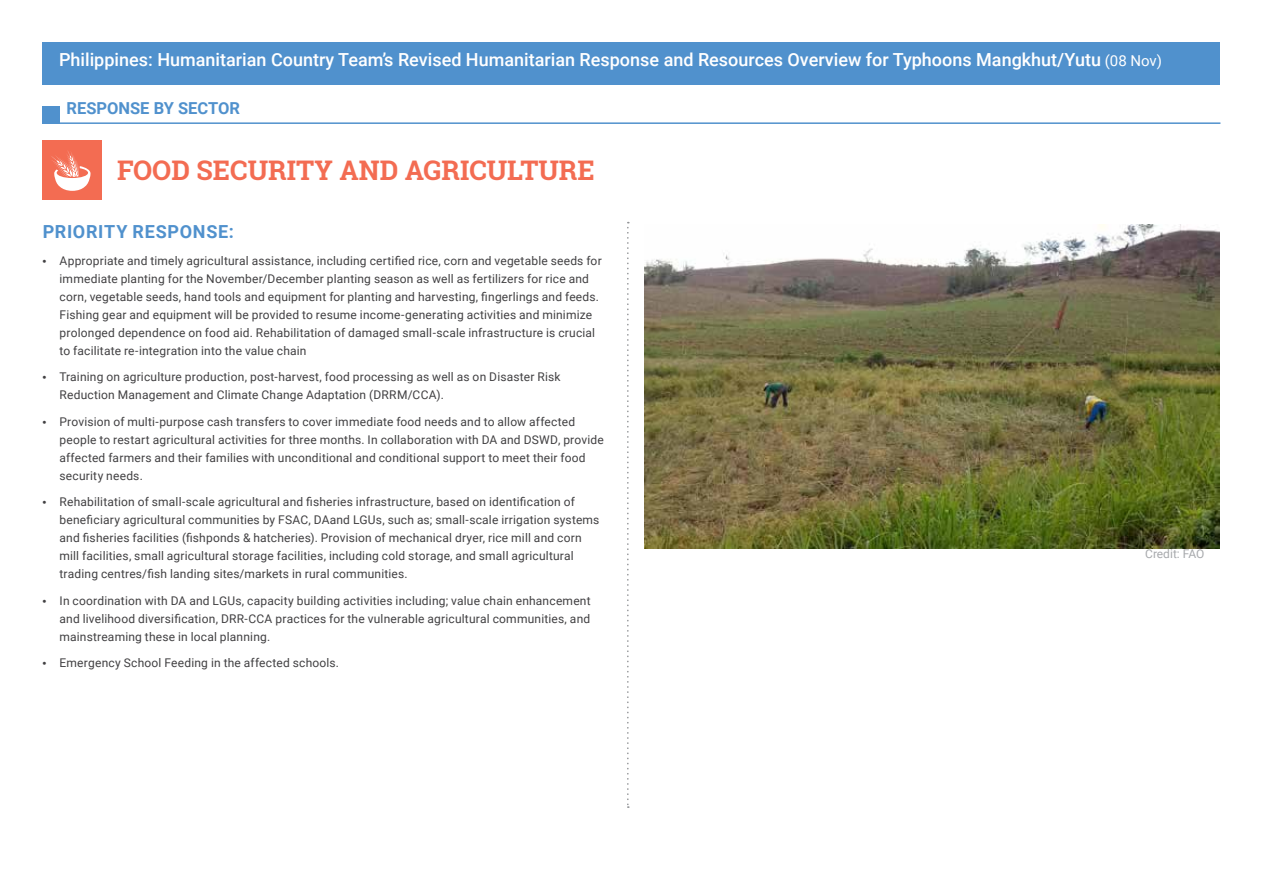
<style>
.page{position:relative;width:1263px;height:893px;background:#fff}
.page>*{position:absolute;margin:0;border:0;box-sizing:border-box;transform-origin:0 0}
.t1{font:700 27px "Roboto Slab";color:#f36c52}
.t2{font:500 18px "Roboto";color:#fff}
.t3{font:700 18px "Roboto";letter-spacing:.04em;color:#5091cd}
.t4{font:700 16.5px "Roboto";color:#5091cd}
.t5{font:12px/18px "Roboto";letter-spacing:.015em;color:#414042}
.t6{font:12px "Roboto";color:#a7a9ac}
.s1{font-weight:400;font-size:15px}
.s2{font-family:"Myriad Pro";font-size:14.25px}
</style>
<div class="page">
<div style="left:43px;top:43px;width:1177px;height:42px;background:#5091cd"></div>
<hr style="left:43px;top:122px;width:1177px;height:2px;background:#5091cd">
<div style="left:43px;top:107px;width:17px;height:17px;background:#5091cd"></div>
<div style="left:43px;top:140px;width:59px;height:60px;background:#f36c52"></div>
<svg style="left:51px;top:151px;width:40px;height:40px"></svg>
<svg style="left:627px;top:222px;width:2px;height:586px"></svg>
<img style="left:644px;top:225px;width:575px;height:324px">
<h2 class="t2" style="left:59px;top:47px;width:1104px">Philippines: Humanitarian Country Team’s Revised Humanitarian Response and Resources Overview for Typhoons Mangkhut/Yutu <span class="s1">(08 Nov)</span></h2>
<h3 class="t4" style="left:67px;top:97px;width:175px">RESPONSE BY SECTOR</h3>
<h1 class="t1" style="left:117px;top:152px;width:479px">FOOD SECURITY AND AGRICULTURE</h1>
<h2 class="t3" style="left:43px;top:219px;width:192px">PRIORITY RESPONSE:</h2>
<p class="t5" style="left:60px;top:251px;width:544px;text-indent:-17px"><span class="s2">•</span> Appropriate and timely agricultural assistance, including certified rice, corn and vegetable seeds for immediate planting for the November/December planting season as well as fertilizers for rice and corn, vegetable seeds, hand tools and equipment for planting and harvesting, fingerlings and feeds.<br>Fishing gear and equipment will be provided to resume income-generating activities and minimize prolonged dependence on food aid. Rehabilitation of damaged small-scale infrastructure is crucial to facilitate re-integration into the value chain</p>
<p class="t5" style="left:60px;top:368px;width:503px;text-indent:-17px"><span class="s2">•</span> Training on agriculture production, post-harvest, food processing as well as on Disaster Risk<br>Reduction Management and Climate Change Adaptation (DRRM/CCA).</p>
<p class="t5" style="left:60px;top:412px;width:546px;text-indent:-17px"><span class="s2">•</span> Provision of multi-purpose cash transfers to cover immediate food needs and to allow affected people to restart agricultural activities for three months. In collaboration with DA and DSWD, provide affected farmers and their families with unconditional and conditional support to meet their food security needs.</p>
<p class="t5" style="left:60px;top:493px;width:541px;text-indent:-17px"><span class="s2">•</span> Rehabilitation of small-scale agricultural and fisheries infrastructure, based on identification of beneficiary agricultural communities by FSAC, DAand LGUs, such as; small-scale irrigation systems and fisheries facilities (fishponds &amp; hatcheries). Provision of mechanical dryer, rice mill and corn mill facilities, small agricultural storage facilities, including cold storage, and small agricultural trading centres/fish landing sites/markets in rural communities.</p>
<p class="t5" style="left:60px;top:591px;width:533px;text-align:justify;text-indent:-17px"><span class="s2">•</span> In coordination with DA and LGUs, capacity building activities including; value chain enhancement and livelihood diversification, DRR-CCA practices for the vulnerable agricultural communities, and mainstreaming these in local planning.</p>
<p class="t5" style="left:43px;top:654px;width:298px"><span class="s2">•</span> Emergency School Feeding in the affected schools.</p>
<p class="t6" style="left:1145px;top:545px;width:61px">Credit: FAO</p>
</div>
